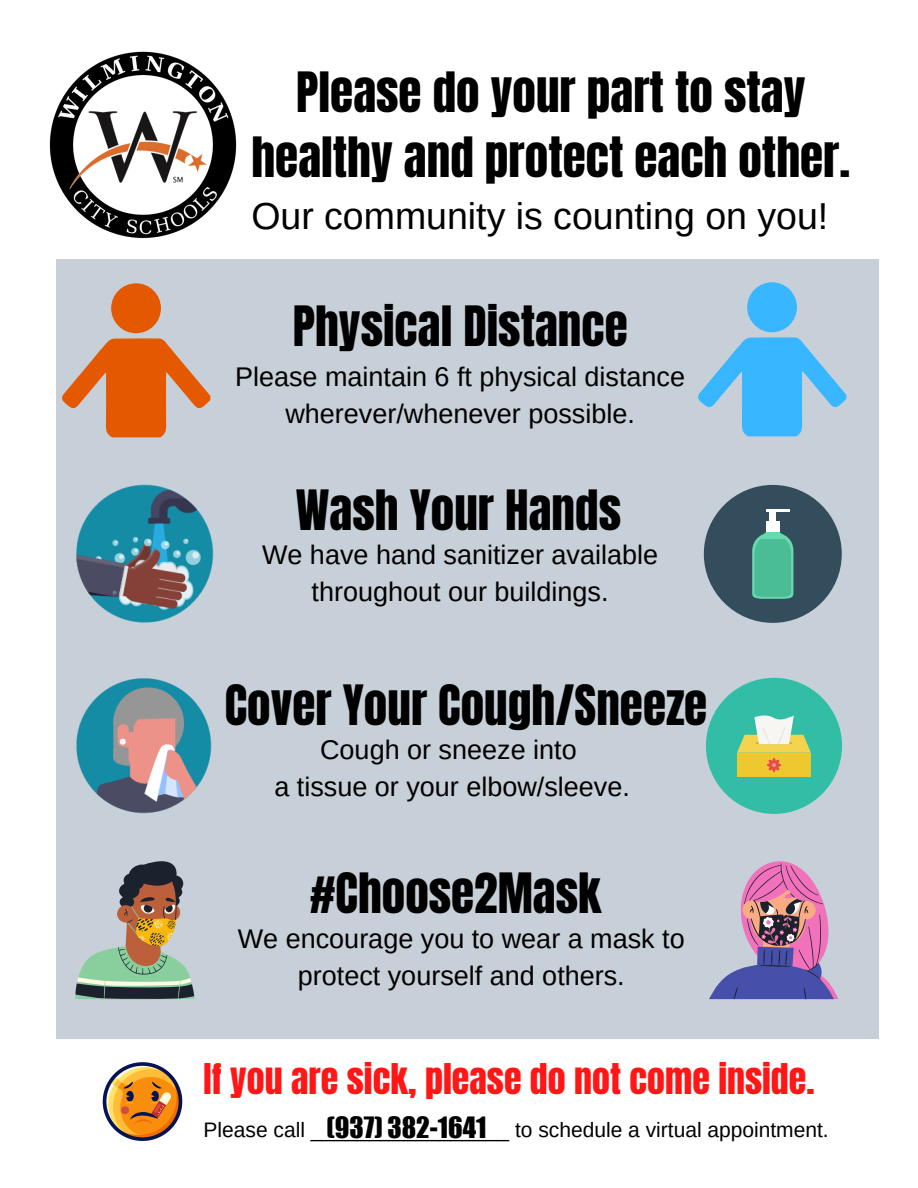
<style>
.page{position:relative;width:918px;height:1188px;background:#fff}
.page>*{position:absolute;margin:0;border:0;box-sizing:border-box;transform-origin:0 0}
.t1{font:47.25px/65.2px "Anton";color:#000;text-align:center}
.t2{font:37.5px "Arimo";color:#000}
.t3{font:36px "Anton";color:#ff1616}
.t4{font:27px/37.2px "Arimo";color:#000;text-align:center}
.t5{font:27px "Impact";color:#000}
.t6{font:21px "Arimo";color:#000}
</style>
<div class="page">
<div style="left:56px;top:260px;width:823px;height:779px;background:#c7d0d8"></div>
<div style="left:111px;top:283px;width:50px;height:50px;background:#e45900;border-radius:50%"></div>
<svg style="left:62px;top:338px;width:148px;height:99px"></svg>
<div style="left:747px;top:282px;width:50px;height:50px;background:#38b6ff;border-radius:50%"></div>
<svg style="left:698px;top:337px;width:148px;height:99px"></svg>
<div style="left:704px;top:485px;width:138px;height:138px;background:#334d5c;border-radius:50%"></div>
<svg style="left:752px;top:532px;width:42px;height:67px"></svg>
<div style="left:766px;top:521px;width:13px;height:11px;background:#fff"></div>
<div style="left:770px;top:511px;width:6px;height:10px;background:#fff"></div>
<hr style="left:766px;top:509px;width:24px;height:2px;background:#fff">
<div style="left:706px;top:678px;width:136px;height:136px;background:#32bea6;border-radius:50%"></div>
<div style="left:737px;top:753px;width:74px;height:23px;background:#edc92f"></div>
<svg style="left:737px;top:715px;width:74px;height:57px"></svg>
<svg style="left:102px;top:1062px;width:82px;height:79px"></svg>
<img style="left:76px;top:678px;width:135px;height:136px">
<img style="left:76px;top:485px;width:138px;height:138px">
<svg style="left:75px;top:861px;width:120px;height:139px"></svg>
<svg style="left:709px;top:861px;width:129px;height:139px"></svg>
<img style="left:49px;top:51px;width:188px;height:188px">
<p class="t1" style="left:251px;top:60px;width:600px">Please do your part to stay healthy and protect each other.</p>
<p class="t2" style="left:251px;top:195px;width:578px">Our community is counting on you!</p>
<p class="t1" style="left:293px;top:294px;width:336px">Physical Distance</p>
<p class="t4" style="left:235px;top:358px;width:451px">Please maintain 6 ft physical distance</p>
<p class="t4" style="left:285px;top:395px;width:351px">wherever/whenever possible.</p>
<p class="t1" style="left:296px;top:478px;width:327px">Wash Your Hands</p>
<p class="t4" style="left:262px;top:536px;width:398px">We have hand sanitizer available throughout our buildings.</p>
<p class="t1" style="left:225px;top:673px;width:484px">Cover Your Cough/Sneeze</p>
<p class="t4" style="left:320px;top:731px;width:258px">Cough or sneeze into</p>
<p class="t4" style="left:274px;top:768px;width:357px">a tissue or your elbow/sleeve.</p>
<p class="t1" style="left:310px;top:861px;width:293px">#Choose2Mask</p>
<p class="t4" style="left:238px;top:920px;width:448px">We encourage you to wear a mask to protect yourself and others.</p>
<p class="t3" style="left:204px;top:1053px;width:613px">If you are sick, please do not come inside.</p>
<p class="t5" style="left:326px;top:1106px;width:162px">(937) 382-1641</p>
<p class="t6" style="left:204px;top:1118px;width:627px">Please call _________________ to schedule a virtual appointment.</p>
</div>
